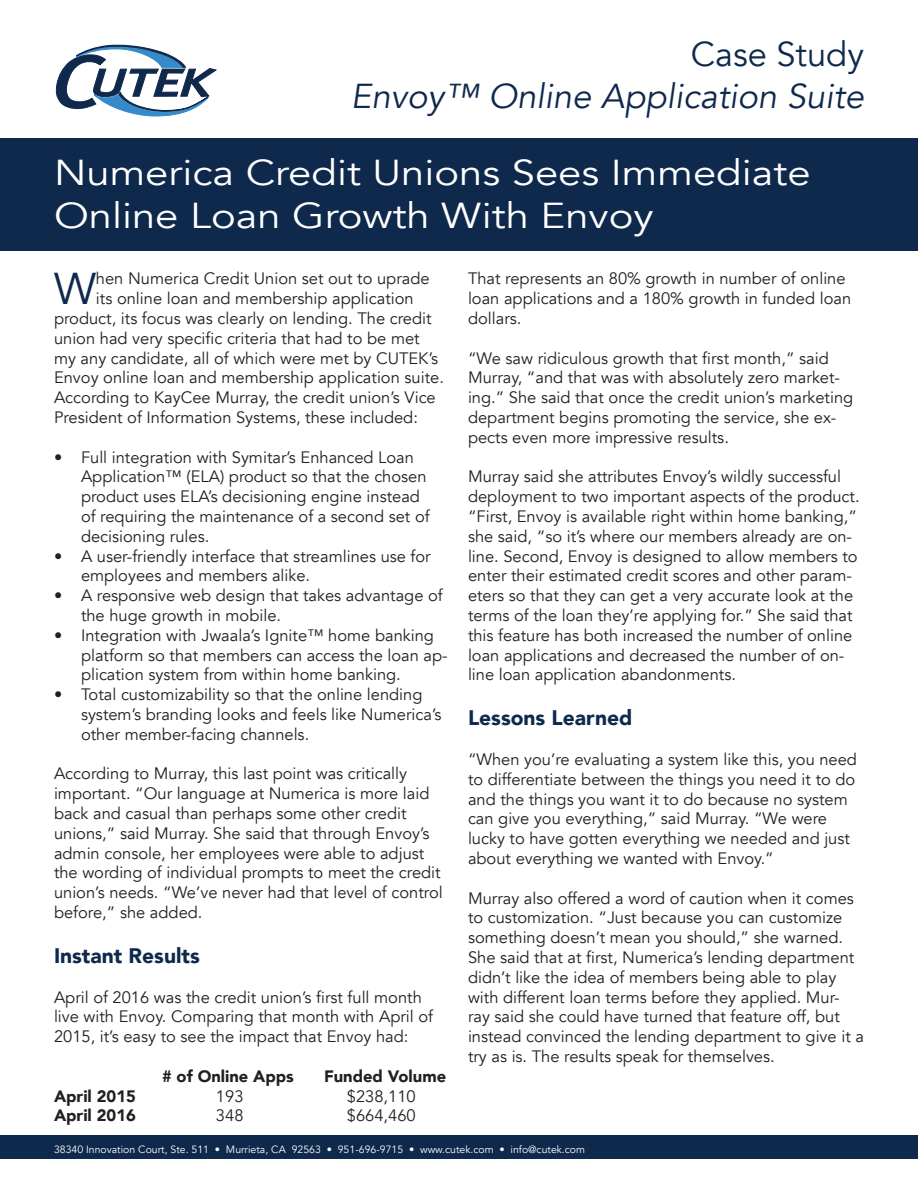
<style>
.page{position:relative;width:918px;height:1188px;background:#fff}
.page>*{position:absolute;margin:0;border:0;box-sizing:border-box;transform-origin:0 0}
.t1{font:44.4px "Avenir";color:#0e294c}
.t2{font:36px/43.2px "Avenir";color:#fff;scale:1.16 1}
.t3{font:italic 34.5px "Avenir";color:#0e294c}
.t4{font:34.5px "Avenir";color:#0e294c}
.t5{font:900 21px "Avenir";color:#0e294c}
.t6{font:16.5px/19.8px "Avenir";color:#231f20}
.t7{font:900 16.5px "Avenir";color:#231f20}
.t8{font:10.5px "Avenir";color:#fff}
</style>
<div class="page">
<div style="left:0;top:138px;width:918px;height:113px;background:#0e294c"></div>
<div style="left:0;top:1136px;width:918px;height:24px;background:#0e294c"></div>
<svg style="left:55px;top:45px;width:162px;height:71px"></svg>
<p class="t4" style="left:691px;top:34px;width:175px">Case Study</p>
<p class="t3" style="left:351px;top:75px;width:515px">Envoy™ Online Application Suite</p>
<p class="t2" style="left:54px;top:151px;width:654px">Numerica Credit Unions Sees Immediate<br>Online Loan Growth With Envoy</p>
<p class="t1" style="left:54px;top:262px;width:43px">W</p>
<p class="t6" style="left:96px;top:269px;width:335px">hen Numerica Credit Union set out to uprade</p>
<p class="t6" style="left:96px;top:289px;width:319px">its online loan and membership application</p>
<p class="t6" style="left:54px;top:309px;width:379px">product, its focus was clearly on lending. The credit</p>
<p class="t6" style="left:54px;top:329px;width:367px">union had very specific criteria that had to be met</p>
<p class="t6" style="left:54px;top:348px;width:386px">my any candidate, all of which were met by CUTEK’s</p>
<p class="t6" style="left:54px;top:368px;width:391px">Envoy online loan and membership application suite.</p>
<p class="t6" style="left:54px;top:388px;width:383px">According to KayCee Murray, the credit union’s Vice</p>
<p class="t6" style="left:54px;top:408px;width:365px">President of Information Systems, these included:</p>
<p class="t6" style="left:81px;top:447px;width:350px;text-indent:-27px">• Full integration with Symitar’s Enhanced Loan Application™ (ELA) product so that the chosen product uses ELA’s decisioning engine instead of requiring the maintenance of a second set of decisioning rules.</p>
<p class="t6" style="left:81px;top:546px;width:351px;text-indent:-27px">• A user-friendly interface that streamlines use for employees and members alike.</p>
<p class="t6" style="left:81px;top:586px;width:363px;text-indent:-27px">• A responsive web design that takes advantage of the huge growth in mobile.</p>
<p class="t6" style="left:81px;top:626px;width:368px;text-indent:-27px">• Integration with Jwaala’s Ignite™ home banking platform so that members can access the loan ap&shy;plication system from within home banking.</p>
<p class="t6" style="left:81px;top:685px;width:362px;text-indent:-27px">• Total customizability so that the online lending system’s branding looks and feels like Numerica’s other member-facing channels.</p>
<p class="t6" style="left:54px;top:764px;width:390px">According to Murray, this last point was critically important. “Our language at Numerica is more laid back and casual than perhaps some other credit unions,” said Murray. She said that through Envoy’s admin console, her employees were able to adjust the wording of individual prompts to meet the credit union’s needs. “We’ve never had that level of control before,” she added.</p>
<p class="t5" style="left:54px;top:938px;width:147px">Instant Results</p>
<p class="t6" style="left:54px;top:987px;width:381px">April of 2016 was the credit union’s first full month live with Envoy. Comparing that month with April of<br>2015, it’s easy to see the impact that Envoy had:</p>
<p class="t7" style="left:162px;top:1062px;width:133px"># of Online Apps</p>
<p class="t7" style="left:324px;top:1062px;width:124px">Funded Volume</p>
<p class="t7" style="left:54px;top:1082px;width:83px">April 2015</p>
<p class="t6" style="left:216px;top:1086px;width:29px">193</p>
<p class="t6" style="left:347px;top:1086px;width:70px">$238,110</p>
<p class="t7" style="left:54px;top:1102px;width:83px">April 2016</p>
<p class="t6" style="left:216px;top:1106px;width:29px">348</p>
<p class="t6" style="left:347px;top:1106px;width:70px">$664,460</p>
<p class="t6" style="left:468px;top:269px;width:385px">That represents an 80% growth in number of online loan applications and a 180% growth in funded loan dollars.</p>
<p class="t6" style="left:468px;top:348px;width:387px">“We saw ridiculous growth that first month,” said Murray, “and that was with absolutely zero market&shy;ing.” She said that once the credit union’s marketing department begins promoting the service, she ex&shy;pects even more impressive results.</p>
<p class="t6" style="left:468px;top:467px;width:393px">Murray said she attributes Envoy’s wildly successful deployment to two important aspects of the product. “First, Envoy is available right within home banking,” she said, “so it’s where our members already are on&shy;line. Second, Envoy is designed to allow members to enter their estimated credit scores and other param&shy;eters so that they can get a very accurate look at the terms of the loan they’re applying for.” She said that this feature has both increased the number of online loan applications and decreased the number of on&shy;line loan application abandonments.</p>
<p class="t5" style="left:468px;top:700px;width:166px">Lessons Learned</p>
<p class="t6" style="left:468px;top:750px;width:391px">“When you’re evaluating a system like this, you need to differentiate between the things you need it to do and the things you want it to do because no system can give you everything,” said Murray. “We were lucky to have gotten everything we needed and just about everything we wanted with Envoy.”</p>
<p class="t6" style="left:468px;top:888px;width:397px">Murray also offered a word of caution when it comes to customization. “Just because you can customize something doesn’t mean you should,” she warned.<br>She said that at first, Numerica’s lending department didn’t like the idea of members being able to play with different loan terms before they applied. Mur&shy;ray said she could have turned that feature off, but instead convinced the lending department to give it a try as is. The results speak for themselves.</p>
<p class="t8" style="left:54px;top:1143px;width:533px">38340 Innovation Court, Ste. 511 • Murrieta, CA 92563 • 951-696-9715 • www.cutek.com • info@cutek.com</p>
</div>
